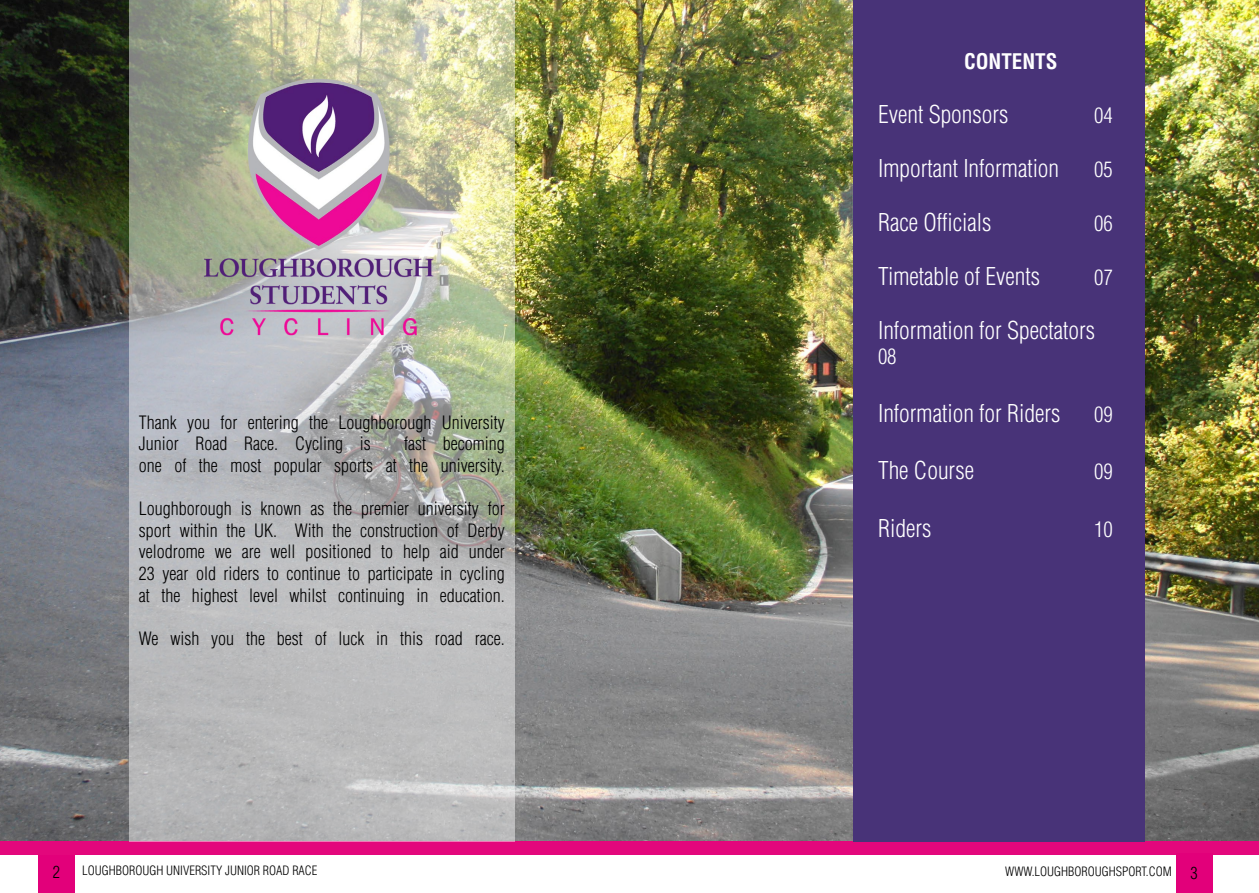
<style>
.page{position:relative;width:1259px;height:893px;background:#fff}
.page>*{position:absolute;margin:0;border:0;box-sizing:border-box;transform-origin:0 0}
.t1{font:300 condensed 24px "Helvetica LT Std";color:#fff}
.t2{font:300 condensed 21px "Helvetica LT Std";color:#fff}
.t3{font:700 condensed 21px "Helvetica LT Std";color:#fff}
.t4{font:300 condensed 18px/21.6px "Helvetica LT Std";color:#000}
.t5{font:300 condensed 16.5px "Helvetica LT Std";color:#000}
.t6{font:300 condensed 12.6px "Helvetica LT Std";color:#000}
.s1{font-size:16.5px}
</style>
<div class="page">
<div style="left:0;top:841px;width:1259px;height:14px;background:#e3077c"></div>
<div style="left:1176px;top:853px;width:36px;height:40px;background:#e2007a"></div>
<div style="left:39px;top:855px;width:36px;height:38px;background:#e2007a"></div>
<img style="left:0;top:0;width:1259px;height:841px">
<svg style="left:129px;top:0;width:385px;height:842px;background:#b8bab1"></svg>
<div style="left:853px;top:0;width:292px;height:842px;background:#483378"></div>
<img style="left:201px;top:70px;width:235px;height:269px">
<p class="t4" style="left:139px;top:411px;width:367px">Thank you for entering the Loughborough University<br>Junior Road Race. Cycling is</p>
<p class="t4" style="left:139px;top:433px;width:367px;text-align:right">fast becoming<br>one of the most popular sports at the university.</p>
<p class="t4" style="left:139px;top:498px;width:367px;text-align:justify">Loughborough is known as the premier university for sport within the UK. With the construction of Derby velodrome we are well positioned to help aid under 23 year old riders to continue to participate in cycling at the highest level whilst continuing in education.</p>
<p class="t4" style="left:139px;top:627px;width:367px">We wish you the best of luck in this road race.</p>
<p class="t3" style="left:964px;top:48px;width:95px">CONTENTS</p>
<h1 class="t1" style="left:878px;top:99px;width:132px">Event Sponsors</h1>
<p class="t2" style="left:1094px;top:102px;width:20px">04</p>
<h1 class="t1" style="left:878px;top:153px;width:183px">Important Information</h1>
<p class="t2" style="left:1094px;top:156px;width:20px">05</p>
<h1 class="t1" style="left:878px;top:207px;width:115px">Race Officials</h1>
<p class="t2" style="left:1094px;top:210px;width:20px">06</p>
<h1 class="t1" style="left:878px;top:261px;width:164px">Timetable of Events</h1>
<p class="t2" style="left:1094px;top:264px;width:20px">07</p>
<h1 class="t1" style="left:878px;top:315px;width:219px">Information for Spectators</h1>
<p class="t2" style="left:878px;top:343px;width:20px">08</p>
<h1 class="t1" style="left:878px;top:398px;width:184px">Information for Riders</h1>
<p class="t2" style="left:1094px;top:401px;width:20px">09</p>
<h1 class="t1" style="left:878px;top:455px;width:97px">The Course</h1>
<p class="t2" style="left:1094px;top:458px;width:20px">09</p>
<h1 class="t1" style="left:878px;top:513px;width:55px">Riders</h1>
<p class="t2" style="left:1094px;top:516px;width:20px">10</p>
<p class="t5" style="left:53px;top:861px;width:9px">2</p>
<p class="t6" style="left:82px;top:862px;width:237px">LOUGHBOROUGH UNIVERSITY JUNIOR ROAD RACE</p>
<p class="t6" style="left:1005px;top:863px;width:194px">WWW.LOUGHBOROUGHSPORT.COM <span class="s1">3</span></p>
</div>
